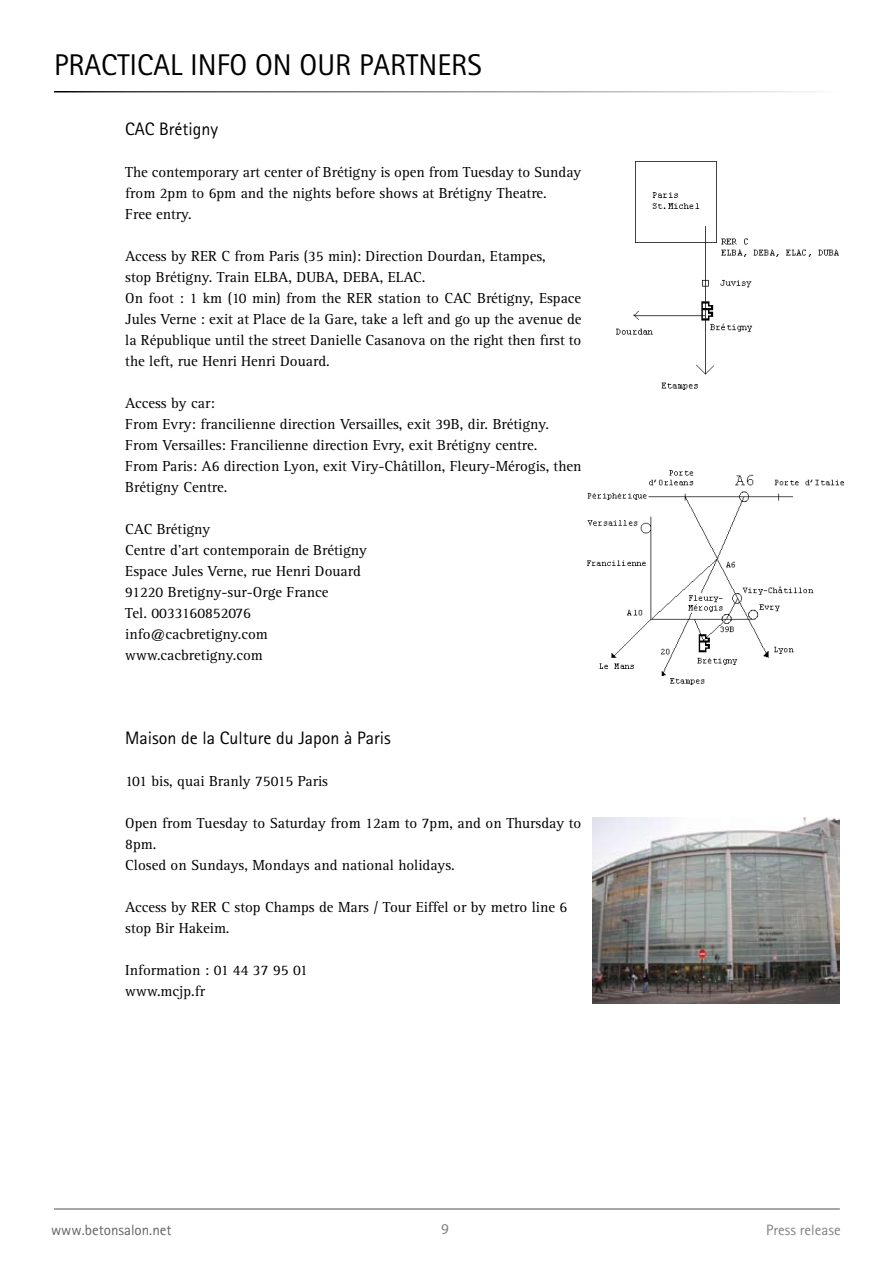
<style>
.page{position:relative;width:893px;height:1263px;background:#fff}
.page>*{position:absolute;margin:0;border:0;box-sizing:border-box;transform-origin:0 0}
.t1{font:30px "Rotis Sans Serif";color:#000}
.t2{font:18px "Rotis Sans Serif";color:#000}
.t3{font:15px/21px "Rotis Serif";color:#000}
.t4{font:15px "Rotis Sans Serif";color:#636467}
.t5{font:15px "Rotis Sans Serif";color:#808285}
.t6{font:15px "Myriad Pro";color:#808285}
</style>
<div class="page">
<hr style="left:54px;top:1208px;width:786px;height:1px;background:#636467">
<img style="left:616px;top:161px;width:223px;height:228px">
<img style="left:588px;top:470px;width:255px;height:215px">
<img style="left:592px;top:818px;width:248px;height:185px">
<h1 class="t1" style="left:54px;top:47px;width:429px">PRACTICAL INFO ON OUR PARTNERS</h1>
<p class="t2" style="left:125px;top:118px;width:94px">CAC Brétigny</p>
<p class="t3" style="left:125px;top:162px;width:458px">The contemporary art center of Brétigny is open from Tuesday to Sunday from 2pm to 6pm and the nights before shows at Brétigny Theatre.<br>Free entry.</p>
<p class="t3" style="left:125px;top:246px;width:458px">Access by RER C from Paris (35 min :) Direction Dourdan, Etampes,<br>stop Brétigny. Train ELBA, DUBA, DEBA, ELAC.<br>On foot 1: km (10 min) from the RER station to CAC Brétigny, Espace Jules Verne : exit at Place de la Gare, take a left and go up the avenue de la République until the street Danielle Casanova on the right then first to the left, rue Henri Henri Douard.</p>
<p class="t3" style="left:125px;top:393px;width:458px">Access by car:<br>From Evry: francilienne direction Versailles, exit 39 ,B dir. Brétigny.<br>From Versailles: Francilienne direction Evry, exit Brétigny centre.<br>From Paris A: 6 direction Lyon, exit Viry-Châtillon, Fleury-Mérogis, then Brétigny Centre.</p>
<p class="t3" style="left:125px;top:519px;width:243px">CAC Brétigny<br>Centre ’d art contemporain de Brétigny<br>Espace Jules Verne, rue Henri Douard<br>91220 Bretigny-sur-Orge France<br>Tel. 0033160852076 info@cacbretigny.com www.cacbretigny.com</p>
<p class="t2" style="left:125px;top:727px;width:267px">Maison de la Culture du Japon à Paris</p>
<p class="t3" style="left:125px;top:771px;width:204px">101 bis, quai Branly 75015 Paris</p>
<p class="t3" style="left:125px;top:813px;width:458px">Open from Tuesday to Saturday from 12am to 7pm, and on Thursday to<br>8pm.<br>Closed on Sundays, Mondays and national holidays.</p>
<p class="t3" style="left:125px;top:897px;width:443px">Access by RER C stop Champs de Mars / Tour Eiffel or by metro line 6 stop Bir Hakeim.</p>
<p class="t3" style="left:125px;top:960px;width:184px">Information : 01 44 37 95 01 www.mcjp f r.</p>
<p class="t4" style="left:51px;top:1221px;width:122px">www.betonsalon.net</p>
<p class="t6" style="left:441px;top:1219px;width:9px">9</p>
<p class="t5" style="left:766px;top:1221px;width:76px">Press release</p>
</div>
